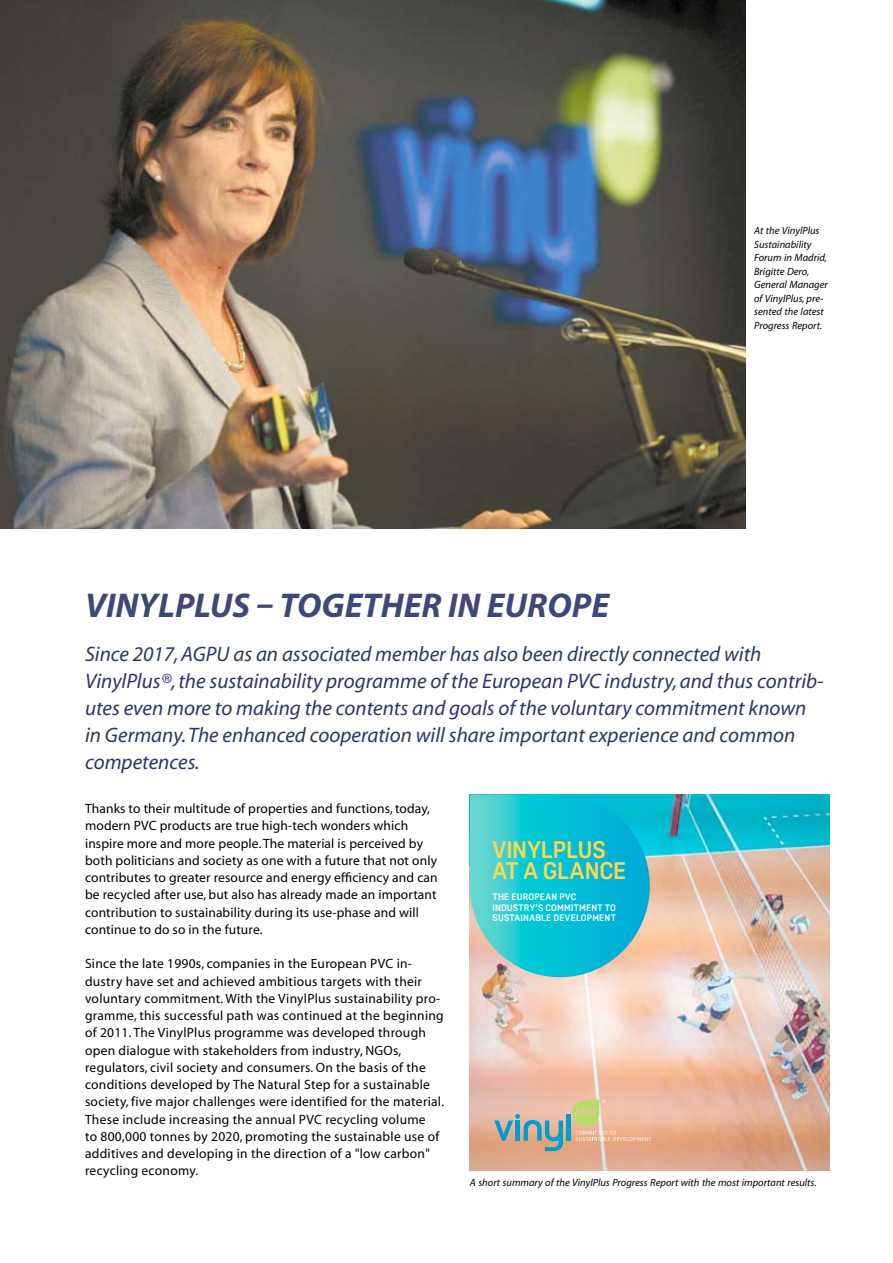
<style>
.page{position:relative;width:893px;height:1263px;background:#fff}
.page>*{position:absolute;margin:0;border:0;box-sizing:border-box;transform-origin:0 0}
.t1{font:italic 700 34.5px "Myriad";color:#3d4878}
.t2{font:700 23.4px/20.7px "Oscine Trial";letter-spacing:-.005em;color:#fdd750}
.t3{font:italic 21px/27px "Myriad";color:#2a3767}
.t4{font:13.5px/17.2px "Myriad";letter-spacing:.02em;color:#000}
.t5{font:italic 10.5px/13.5px "Myriad";color:#000}
.t6{font:700 9.15px/10.4px "Oscine Trial";letter-spacing:.02em;color:#fff}
</style>
<div class="page">
<img style="left:470px;top:794px;width:359px;height:376px">
<svg style="left:470px;top:794px;width:1px;height:346px"></svg>
<svg style="left:470px;top:794px;width:180px;height:183px;background:#2ac2d0"></svg>
<hr style="left:566px;top:1114px;width:4px;height:27px;background:#009dd0">
<svg style="left:494px;top:1114px;width:69px;height:37px;background:#9fa8a3"></svg>
<svg style="left:572px;top:1099px;width:79px;height:42px;background:#e5c299"></svg>
<img style="left:0;top:0;width:746px;height:528px">
<p class="t5" style="left:754px;top:225px;width:75px">At the VinylPlus<br>Sustainability<br>Forum in Madrid,<br>Brigitte Dero,<br>General Manager of VinylPlus, pre&shy;sented the latest<br>Progress Report.</p>
<h1 class="t1" style="left:85px;top:587px;width:93px">VIN YLPLU</h1>
<h1 class="t1" style="left:232px;top:587px;width:87px">S – TOGET</h1>
<h1 class="t1" style="left:381px;top:587px;width:147px">HER IN EURO</h1>
<h1 class="t1" style="left:572px;top:587px;width:38px">PE</h1>
<p class="t3" style="left:85px;top:641px;width:740px">Since 2017, AGPU as an associated member has also been directly connected with VinylPlus®, the sustainability programme of the European PVC industry, and thus contrib&shy;utes even more to making the contents and goals of the voluntary commitment known in Germany. The enhanced cooperation will share important experience and common competences.</p>
<p class="t4" style="left:85px;top:800px;width:354px">Thanks to their multitude of properties and functions, today, modern PVC products are true high-tech wonders which inspire more and more people. The material is perceived by both politicians and society as one with a future that not only contributes to greater resource and energy efficiency and can be recycled after use, but also has already made an important contribution to sustainability during its use-phase and will continue to do so in the future.</p>
<p class="t4" style="left:85px;top:956px;width:361px">Since the late 1990s, companies in the European PVC in&shy;dustry have set and achieved ambitious targets with their voluntary commitment. With the VinylPlus sustainability pro&shy;gramme, this successful path was continued at the beginning of 2011. The VinylPlus programme was developed through open dialogue with stakeholders from industry, NGOs, regulators, civil society and consumers. On the basis of the conditions developed by The Natural Step for a sustainable society, five major challenges were identified for the material.<br>These include increasing the annual PVC recycling volume<br>to 800,000 tonnes by 2020, promoting the sustainable use of additives and developing in the direction of a "low carbon" recycling economy.</p>
<h2 class="t2" style="left:493px;top:840px;width:135px">VINYLPLUS<br>AT A GLANCE</h2>
<p class="t6" style="left:493px;top:892px;width:125px">THE EUROPEAN PVC<br>INDUSTRY’S COMMITMENT TO<br>SUSTAINABLE DEVELOPMENT</p>
<p class="t5" style="left:470px;top:1177px;width:348px">A short summary of the VinylPlus Progress Report with the most important results.</p>
</div>
